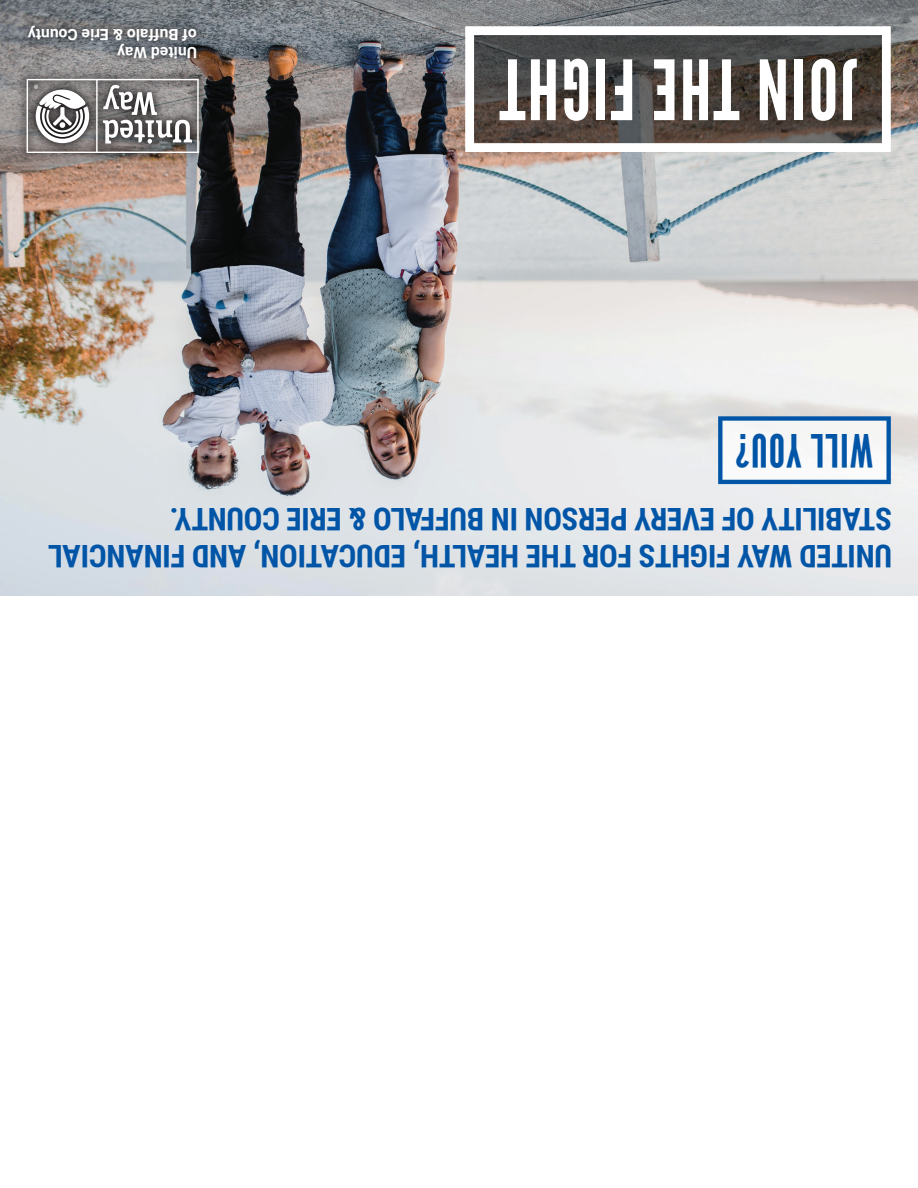
<style>
.page{position:relative;width:918px;height:1188px;background:#fff}
.page>*{position:absolute;margin:0;border:0;box-sizing:border-box;transform-origin:0 0}
.t1{font:82.8px "League Gothic";letter-spacing:.025em;color:#fff}
.t2{font:45.6px "League Gothic";letter-spacing:.025em;color:#0155a7}
.t3{font:700 31.05px/37.5px "Roboto Condensed";letter-spacing:-.01em;color:#0155a7}
.t4{font:700 15.75px/17.9px "Roboto";color:#fff}
</style>
<div class="page">
<img style="left:0;top:0;width:918px;height:595px">
<svg style="left:465px;top:26px;width:426px;height:126px"></svg>
<svg style="left:718px;top:416px;width:173px;height:68px"></svg>
<img style="left:12px;top:12px;width:201px;height:154px">
<svg style="left:27px;top:79px;width:172px;height:74px"></svg>
<p class="t4" style="left:197px;top:62px;width:171px;rotate:-180deg">United Way<br>of Buffalo &amp; Erie County</p>
<h1 class="t1" style="left:857px;top:138px;width:359px;rotate:-180deg">JOIN THE FIGHT</h1>
<h2 class="t2" style="left:873px;top:477px;width:139px;rotate:-180deg">WILL YOU?</h2>
<p class="t3" style="left:892px;top:576px;width:846px;rotate:-180deg">UNITED WAY FIGHTS FOR THE HEALTH, EDUCATION, AND FINANCIAL<br>STABILITY OF EVERY PERSON IN BUFFALO &amp; ERIE COUNTY.</p>
</div>
